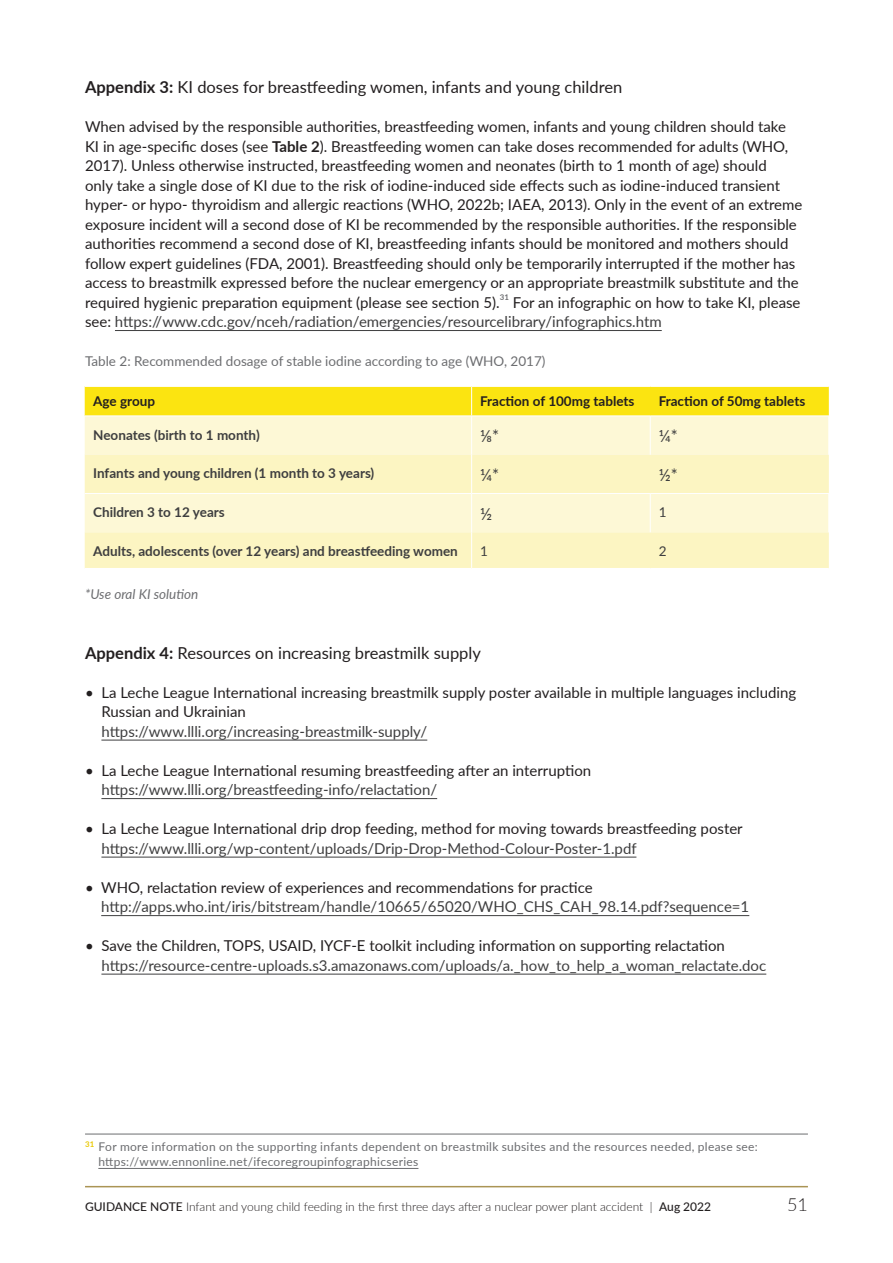
<style>
.page{position:relative;width:893px;height:1263px;background:#fff}
.page>*{position:absolute;margin:0;border:0;box-sizing:border-box;transform-origin:0 0}
.t1{font:300 18px "Lato";color:#231f20}
.t2{font:16.5px "Lato";color:#231f20}
.TABLE_BODY_CELL{font:16.5px "Lato";color:#3e3e3f}
.t3{font:15px/19.5px "Lato";color:#231f20}
.t4{font:15px/19.5px "Lato";color:#3e3e3f}
.TABLE_BODY_CELL-2{font:700 13.5px "Lato";color:#3e3e3f}
.t5{font:13.5px "Lato";color:#6c6d70}
.TABLE_BODY_CELL-3{font:700 13.5px "Lato";color:#231f20}
.t6{font:italic 13.5px "Lato";color:#6c6d70}
.TABLE_BODY_CELL-4{font:13.5px "Lato";color:#3e3e3f}
.REFERENCE{font:12px/14.4px "Lato";letter-spacing:.025em;color:#6c6d70}
.t7{font:300 12px "Lato";color:#231f20}
.t8{font:700 7.8px "Lato";color:#6c6d70}
.s1{font-weight:700}
.s2{color:#231f20}
.s3{color:#3e3e3f}
.s4{font-weight:500}
</style>
<div class="page">
<hr style="left:85px;top:1186px;width:723px;height:1px;background:#aa9454">
<hr style="left:115px;top:330px;width:547px;height:1px;background:#3e3e3f">
<hr style="left:101px;top:740px;width:326px;height:1px;background:#3e3e3f">
<hr style="left:101px;top:798px;width:336px;height:1px;background:#3e3e3f">
<hr style="left:101px;top:857px;width:535px;height:1px;background:#3e3e3f">
<hr style="left:101px;top:915px;width:648px;height:1px;background:#3e3e3f">
<hr style="left:101px;top:974px;width:665px;height:1px;background:#3e3e3f">
<div style="left:85px;top:416px;width:743px;height:39px;background:#fdf8d6"></div>
<svg style="left:85px;top:455px;width:744px;height:113px;background:#fcf6c8"></svg>
<hr style="left:85px;top:493px;width:387px;height:1px;background:#fff">
<hr style="left:472px;top:493px;width:178px;height:1px;background:#fff">
<hr style="left:650px;top:493px;width:179px;height:1px;background:#fff">
<hr style="left:471px;top:416px;width:1px;height:39px;background:#fff">
<hr style="left:471px;top:494px;width:1px;height:38px;background:#fff">
<hr style="left:650px;top:416px;width:1px;height:39px;background:#fff">
<hr style="left:650px;top:494px;width:1px;height:38px;background:#fff">
<hr style="left:828px;top:494px;width:1px;height:38px;background:#fff">
<svg style="left:85px;top:386px;width:744px;height:30px;background:#fbe51d"></svg>
<hr style="left:471px;top:455px;width:1px;height:38px;background:#fff">
<hr style="left:471px;top:532px;width:1px;height:36px;background:#fff">
<hr style="left:85px;top:1134px;width:723px;height:1px;background:#6c6d70">
<hr style="left:98px;top:1168px;width:320px;height:1px;background:#6c6d70">
<p class="t2" style="left:85px;top:75px;width:539px"><span class="s1">Appendix 3:</span> KI doses for breastfeeding women, infants and young children</p>
<p class="t3" style="left:85px;top:116px;width:719px">When advised by the responsible authorities, breastfeeding women, infants and young children should take KI in age-specific doses (see <span class="s1">Table 2</span>). Breastfeeding women can take doses recommended for adults (WHO, 2017). Unless otherwise instructed, breastfeeding women and neonates (birth to 1 month of age) should<br>only take a single dose of KI due to the risk of iodine-induced side effects such as iodine-induced transient hyper- or hypo- thyroidism and allergic reactions (WHO, 2022b; IAEA, 2013). Only in the event of an extreme exposure incident will a second dose of KI be recommended by the responsible authorities. If the responsible authorities recommend a second dose of KI, breastfeeding infants should be monitored and mothers should follow expert guidelines (FDA, 2001). Breastfeeding should only be temporarily interrupted if the mother has access to breastmilk expressed before the nuclear emergency or an appropriate breastmilk substitute and the required hygienic preparation equipment (please see section 5).</p>
<p class="t8" style="left:500px;top:291px;width:11px">31</p>
<p class="t4" style="left:85px;top:292px;width:717px;text-indent:428px"><span class="s2">For an infographic on how to take KI, please see:</span> https://www.cdc.gov/nceh/radiation/emergencies/resourcelibrary/infographics.htm</p>
<p class="t5" style="left:85px;top:351px;width:462px">Table 2: Recommended dosage of stable iodine according to age (WHO, 2017)</p>
<p class="TABLE_BODY_CELL-3" style="left:93px;top:392px;width:63px">Age group</p>
<p class="TABLE_BODY_CELL-3" style="left:480px;top:392px;width:156px">Fraction of 100mg tablets</p>
<p class="TABLE_BODY_CELL-3" style="left:659px;top:392px;width:148px">Fraction of 50mg tablets</p>
<p class="TABLE_BODY_CELL-2" style="left:93px;top:425px;width:168px">Neonates (birth to 1 month)</p>
<p class="TABLE_BODY_CELL" style="left:480px;top:424px;width:20px">⅛*</p>
<p class="TABLE_BODY_CELL" style="left:659px;top:424px;width:21px">¼*</p>
<p class="TABLE_BODY_CELL-2" style="left:93px;top:463px;width:283px">Infants and young children (1 month to 3 years)</p>
<p class="TABLE_BODY_CELL" style="left:480px;top:463px;width:21px">¼*</p>
<p class="TABLE_BODY_CELL" style="left:659px;top:463px;width:20px">½*</p>
<p class="TABLE_BODY_CELL-2" style="left:93px;top:502px;width:133px">Children 3 to 12 years</p>
<p class="TABLE_BODY_CELL" style="left:480px;top:502px;width:13px">½</p>
<p class="TABLE_BODY_CELL-4" style="left:659px;top:503px;width:9px">1</p>
<p class="TABLE_BODY_CELL-2" style="left:93px;top:541px;width:366px">Adults, adolescents (over 12 years) and breastfeeding women</p>
<p class="TABLE_BODY_CELL-4" style="left:480px;top:541px;width:9px">1</p>
<p class="TABLE_BODY_CELL-4" style="left:659px;top:541px;width:9px">2</p>
<p class="t6" style="left:85px;top:584px;width:115px">*Use oral KI solution</p>
<p class="t2" style="left:85px;top:641px;width:397px"><span class="s1">Appendix 4:</span> Resources on increasing breastmilk supply</p>
<p class="t3" style="left:101px;top:682px;width:696px;text-indent:-16px">• La Leche League International increasing breastmilk supply poster available in multiple languages including<br>Russian and Ukrainian<br><span class="s3">https://www.llli.org/increasing-breastmilk-supply/</span></p>
<p class="t3" style="left:101px;top:760px;width:491px;text-indent:-16px">• La Leche League International resuming breastfeeding after an interruption <span class="s3">https://www.llli.org/breastfeeding-info/relactation/</span></p>
<p class="t3" style="left:101px;top:818px;width:643px;text-indent:-16px">• La Leche League International drip drop feeding, method for moving towards breastfeeding poster <span class="s3">https://www.llli.org/wp-content/uploads/Drip-Drop-Method-Colour-Poster-1.pdf</span></p>
<p class="t4" style="left:101px;top:877px;width:650px;text-indent:-16px"><span class="s2">• WHO, relactation review of experiences and recommendations for practice </span>http://apps.who.int/iris/bitstream/handle/10665/65020/WHO_CHS_CAH_98.14.pdf?sequence=1</p>
<p class="t4" style="left:101px;top:935px;width:666px;text-indent:-16px"><span class="s2">• Save the Children, TOPS, USAID, IYCF-E toolkit including information on supporting relactation </span>https://resource-centre-uploads.s3.amazonaws.com/uploads/a._how_to_help_a_woman_relactate.doc</p>
<p class="REFERENCE" style="left:98px;top:1139px;width:661px;text-indent:-13px"><sup>31</sup> For more information on the supporting infants dependent on breastmilk subsites and the resources needed, please see: https://www.ennonline.net/ifecoregroupinfographicseries</p>
<p class="t7" style="left:85px;top:1198px;width:628px"><span class="s4">GUIDANCE NOTE</span> Infant and young child feeding in the first three days after a nuclear power plant accident | <span class="s4">Aug 2022</span></p>
<p class="t1" style="left:787px;top:1191px;width:22px">51</p>
</div>
